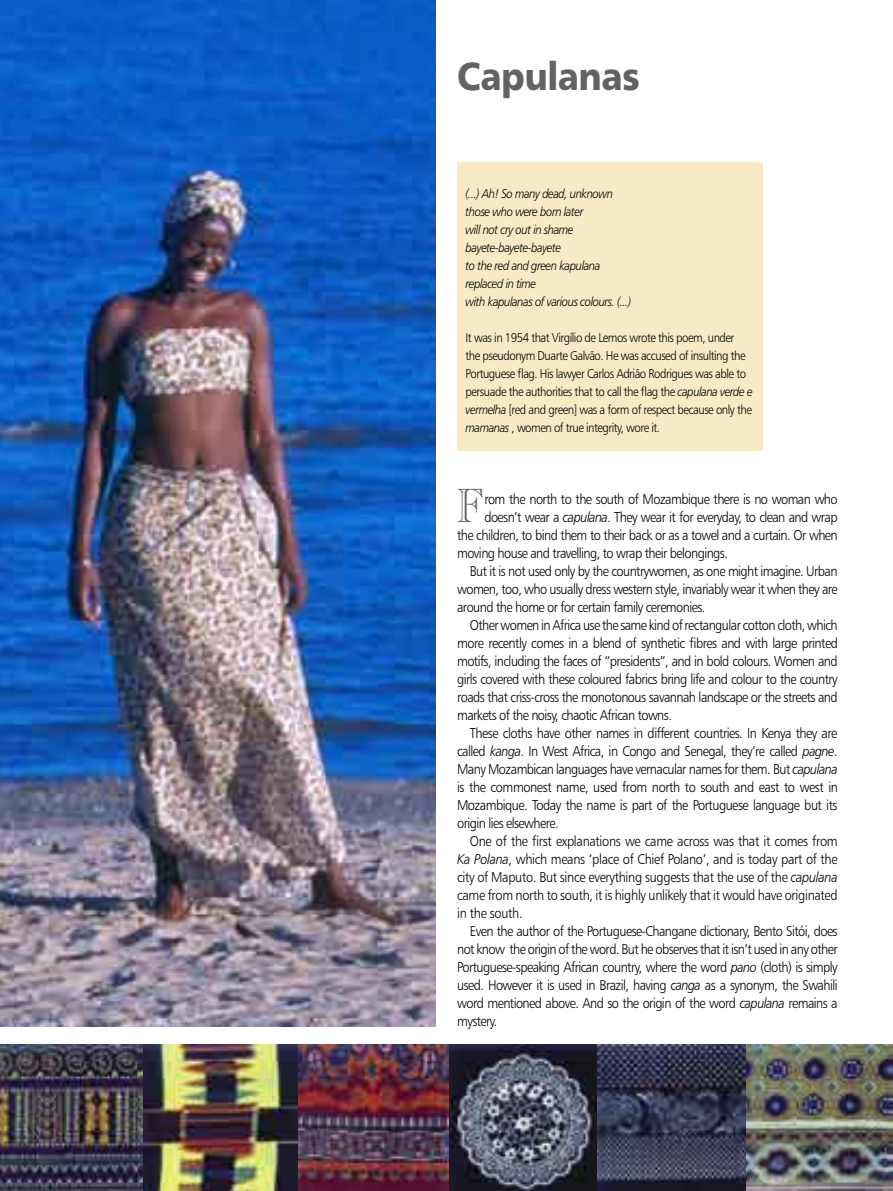
<style>
.page{position:relative;width:893px;height:1191px;background:#fff}
.page>*{position:absolute;margin:0;border:0;box-sizing:border-box;transform-origin:0 0}
.t1{font:46.95px "Caslon Openface BT";color:#626262;scale:.85 1}
.t2{font:39px "Humanist 777 BT Black B";letter-spacing:-.015em;color:#626262;scale:.9 1}
.t3{font:14.25px "Humanist 777 BT Light B";letter-spacing:-.045em;color:#000;scale:.9 1}
.t4{font:14.25px "Humanist 777 BT Light B";letter-spacing:-.025em;color:#000;scale:.9 1}
.t5{font:12.75px/18px "Humanist 777 BT Light B";letter-spacing:-.045em;color:#000;scale:.9 1}
.t6{font:12.75px/18px "Humanist 777 BT Light Italic B";letter-spacing:-.045em;color:#000;scale:.9 1}
.s1{font-family:"Humanist 777 BT Light Italic B"}
</style>
<div class="page">
<img style="left:300px;top:1044px;width:298px;height:147px">
<img style="left:0;top:1044px;width:300px;height:147px">
<img style="left:598px;top:1044px;width:149px;height:147px">
<img style="left:747px;top:1044px;width:146px;height:147px">
<img style="left:0;top:0;width:436px;height:1026px">
<div style="left:457px;top:162px;width:306px;height:288px;background:#f8eac6"></div>
<h2 class="t2" style="left:457px;top:51px;width:204px">Capulanas</h2>
<p class="t6" style="left:466px;top:184px;width:185px">(...) Ah! So many dead, unknown those who were born later<br>will not cry out in shame bayete-bayete-bayete<br>to the red and green kapulana replaced in time<br>with kapulanas of various colours. (...)</p>
<p class="t5" style="left:466px;top:328px;width:321px">It was in 1954 that Virgílio de Lemos wrote this poem, under<br>the pseudonym Duarte Galvão. He was accused of insulting the Portuguese flag. His lawyer Carlos Adrião Rodrigues was able to persuade the authorities that to call the flag the <span class="s1">capulana verde e vermelha</span> [red and green] was a form of respect because only the <span class="s1">mamanas</span> , women of true integrity, wore it.</p>
<h1 class="t1" style="left:457px;top:477px;width:32px">F</h1>
<p class="t3" style="left:484px;top:490px;width:394px">rom the north to the south of Mozambique there is no woman who</p>
<p class="t3" style="left:484px;top:508px;width:394px">doesn’t wear a <span class="s1">capulana</span>. They wear it for everyday, to clean and wrap</p>
<p class="t3" style="left:457px;top:526px;width:424px">the children, to bind them to their back or as a towel and a curtain. Or when</p>
<p class="t3" style="left:457px;top:544px;width:302px">moving house and travelling, to wrap their belongings.</p>
<p class="t3" style="left:470px;top:562px;width:410px">But it is not used only by the countrywomen, as one might imagine. Urban</p>
<p class="t3" style="left:457px;top:580px;width:424px">women, too, who usually dress western style, invariably wear it when they are</p>
<p class="t3" style="left:457px;top:598px;width:277px">around the home or for certain family ceremonies.</p>
<p class="t3" style="left:470px;top:616px;width:410px">Other women in Africa use the same kind of rectangular cotton cloth, which</p>
<p class="t3" style="left:457px;top:634px;width:425px">more recently comes in a blend of synthetic fibres and with large printed</p>
<p class="t3" style="left:457px;top:652px;width:424px">motifs, including the faces of “presidents”, and in bold colours. Women and</p>
<p class="t3" style="left:457px;top:670px;width:424px">girls covered with these coloured fabrics bring life and colour to the country</p>
<p class="t3" style="left:457px;top:688px;width:424px">roads that criss-cross the monotonous savannah landscape or the streets and</p>
<p class="t3" style="left:457px;top:706px;width:240px">markets of the noisy, chaotic African towns.</p>
<p class="t3" style="left:470px;top:724px;width:410px">These cloths have other names in different countries. In Kenya they are</p>
<p class="t3" style="left:457px;top:742px;width:424px">called <span class="s1">kanga</span>. In West Africa, in Congo and Senegal, they’re called <span class="s1">pagne</span>.</p>
<p class="t3" style="left:457px;top:760px;width:424px">Many Mozambican languages have vernacular names for them. But <span class="s1">capulana</span></p>
<p class="t3" style="left:457px;top:778px;width:425px">is the commonest name, used from north to south and east to west in</p>
<p class="t3" style="left:457px;top:796px;width:424px">Mozambique. Today the name is part of the Portuguese language but its</p>
<p class="t3" style="left:457px;top:814px;width:114px">origin lies elsewhere.</p>
<p class="t4" style="left:470px;top:832px;width:410px">One of the first explanations we came across was that it comes from</p>
<p class="t4" style="left:457px;top:850px;width:424px"><span class="s1">Ka Polana</span>, which means ‘place of Chief Polano’, and is today part of the</p>
<p class="t4" style="left:457px;top:868px;width:424px">city of Maputo. But since everything suggests that the use of the <span class="s1">capulana</span></p>
<p class="t4" style="left:457px;top:886px;width:424px">came from north to south, it is highly unlikely that it would have originated</p>
<p class="t4" style="left:457px;top:904px;width:74px">in the south.</p>
<p class="t3" style="left:470px;top:922px;width:410px">Even the author of the Portuguese-Changane dictionary, Bento Sitói, does</p>
<p class="t3" style="left:457px;top:940px;width:424px">not know the origin of the word. But he observes that it isn’t used in any other</p>
<p class="t3" style="left:457px;top:958px;width:424px">Portuguese-speaking African country, where the word <span class="s1">pano</span> (cloth) is simply</p>
<p class="t3" style="left:457px;top:976px;width:424px">used. However it is used in Brazil, having <span class="s1">canga</span> as a synonym, the Swahili</p>
<p class="t3" style="left:457px;top:994px;width:424px">word mentioned above. And so the origin of the word <span class="s1">capulana</span> remains a</p>
<p class="t3" style="left:457px;top:1012px;width:46px">mystery.</p>
</div>
